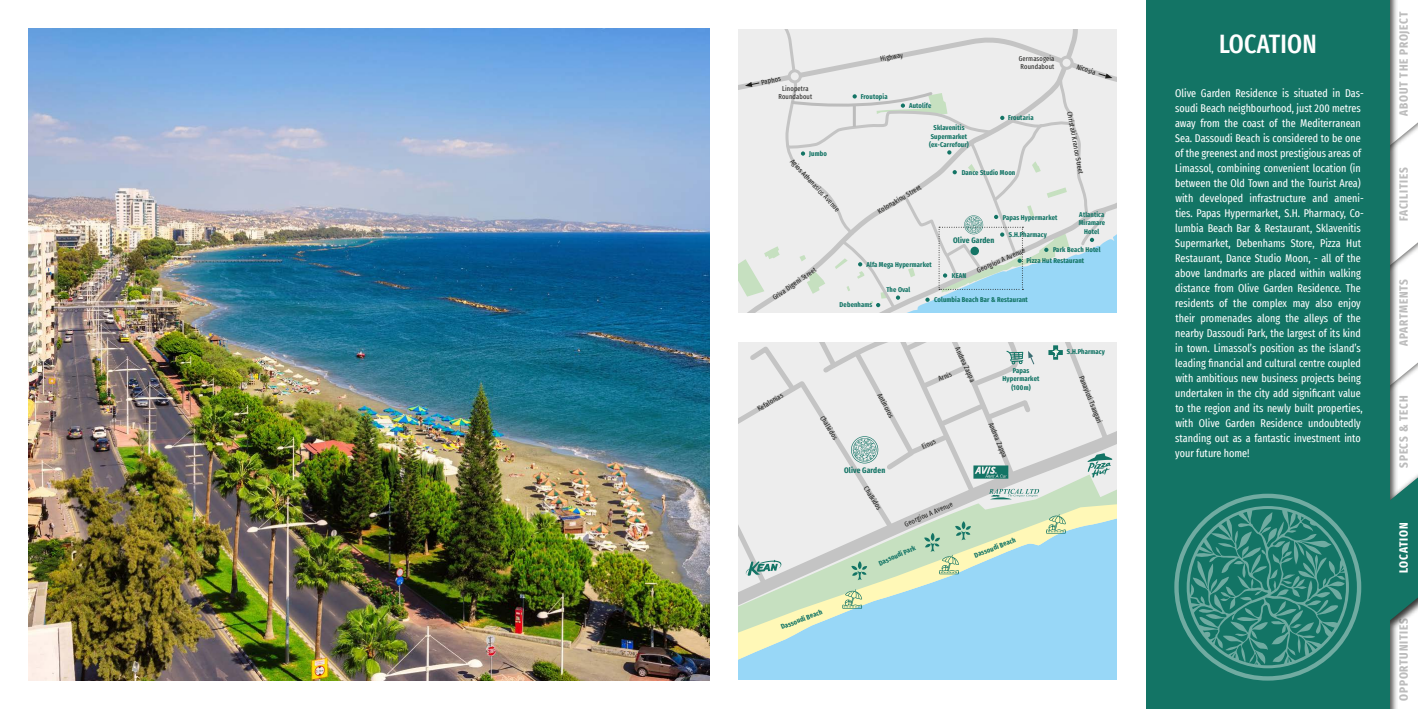
<style>
.page{position:relative;width:1418px;height:709px;background:#fff}
.page>*{position:absolute;margin:0;border:0;box-sizing:border-box;transform-origin:0 0}
.t1{font:500 extra-condensed 26px "Fira Sans";letter-spacing:.01em;color:#fff}
.t2{font:700 extra-condensed 12px "Fira Sans";letter-spacing:.07em;color:#bcbcbc}
.t3{font:700 extra-condensed 12px "Fira Sans";letter-spacing:.05em;color:#bcbcbc}
.t4{font:700 extra-condensed 12px "Fira Sans";letter-spacing:.07em;color:#fff}
.t5{font:extra-condensed 11px/15px "Fira Sans";color:#fff}
.t6{font:700 extra-condensed 8px "Fira Sans";letter-spacing:.02em;color:#137465}
.t7{font:700 extra-condensed 7px/8.4px "Fira Sans";letter-spacing:.02em;color:#137465;text-align:center}
.t8{font:extra-condensed 7px/8.4px "Fira Sans";letter-spacing:.02em;color:#1d1d1b}
</style>
<div class="page">
<img style="left:28px;top:28px;width:681px;height:652px">
<svg style="left:1389px;top:0;width:28px;height:709px"></svg>
<div style="left:1145px;top:0;width:244px;height:709px;background:#137465"></div>
<svg style="left:1174px;top:493px;width:187px;height:187px"></svg>
<div style="left:738px;top:673px;width:379px;height:7px;background:#98d7f7"></div>
<svg style="left:738px;top:608px;width:379px;height:65px;background:#a2daef"></svg>
<svg style="left:738px;top:29px;width:379px;height:579px;background:#dde6e5"></svg>
<p class="t8" style="left:760px;top:78px;width:21px;rotate:-11deg">Paphos</p>
<p class="t8" style="left:778px;top:84px;width:35px;text-align:center">Linopetra<br>Roundabout</p>
<p class="t8" style="left:879px;top:55px;width:24px;rotate:-11deg">Highway</p>
<p class="t7" style="left:861px;top:92px;width:28px">Froutopia</p>
<p class="t7" style="left:909px;top:101px;width:24px">Autolife</p>
<p class="t8" style="left:1018px;top:54px;width:37px">Germasogeia<br>Roundabout</p>
<p class="t8" style="left:1078px;top:62px;width:21px;rotate:19deg">Nicosia</p>
<p class="t8" style="left:1074px;top:111px;width:65px;rotate:80deg">Christaki Kranou Street</p>
<p class="t7" style="left:1008px;top:113px;width:27px">Froutaria</p>
<p class="t7" style="left:929px;top:123px;width:41px">Sklavenitis<br>Supermarket (ex-Carrefour)</p>
<p class="t7" style="left:961px;top:167px;width:55px">Dance Studio Moon</p>
<p class="t7" style="left:1002px;top:212px;width:56px">Papas Hypermarket</p>
<p class="t7" style="left:1026px;top:256px;width:59px">Pizza Hut Restaurant</p>
<p class="t7" style="left:934px;top:294px;width:95px">Columbia Beach Bar &amp; Restaurant</p>
<p class="t7" style="left:809px;top:149px;width:19px">Jumbo</p>
<p class="t8" style="left:794px;top:157px;width:70px;rotate:47deg">Agios Athanasios Avenue</p>
<p class="t8" style="left:876px;top:208px;width:51px;rotate:-31deg">Kolonakiou Street</p>
<p class="t7" style="left:1078px;top:210px;width:28px">Atlantica<br>Miramare<br>Hotel</p>
<p class="t7" style="left:1008px;top:230px;width:40px">S.H.Pharmacy</p>
<p class="t6" style="left:953px;top:233px;width:43px">Olive Garden</p>
<p class="t7" style="left:1052px;top:245px;width:49px">Park Beach Hotel</p>
<p class="t8" style="left:975px;top:266px;width:53px;rotate:-23deg">Georgiou A Avenue</p>
<p class="t7" style="left:866px;top:260px;width:67px">Alfa Mega Hypermarket</p>
<p class="t8" style="left:770px;top:294px;width:53px;rotate:-34deg">Griva Digeni Street</p>
<p class="t7" style="left:951px;top:271px;width:16px">KEAN</p>
<p class="t7" style="left:886px;top:285px;width:25px">The Oval</p>
<p class="t7" style="left:839px;top:300px;width:34px">Debenhams</p>
<p class="t8" style="left:755px;top:405px;width:30px;rotate:-31deg">Kefalonias</p>
<p class="t8" style="left:825px;top:414px;width:28px;rotate:58deg">Chalkidos</p>
<p class="t8" style="left:883px;top:391px;width:28px;rotate:62deg">Antinoros</p>
<p class="t6" style="left:844px;top:463px;width:43px">Olive Garden</p>
<p class="t8" style="left:961px;top:345px;width:39px;rotate:65deg">Andrea Zappa</p>
<p class="t8" style="left:936px;top:375px;width:15px;rotate:-23deg">Arnis</p>
<p class="t8" style="left:920px;top:443px;width:16px;rotate:-25deg">Eious</p>
<p class="t7" style="left:1002px;top:366px;width:38px">Papas<br>Hypermarket (100m)</p>
<p class="t8" style="left:994px;top:421px;width:39px;rotate:67deg">Andrea Zappa</p>
<p class="t8" style="left:869px;top:484px;width:28px;rotate:58deg">Chalkidos</p>
<p class="t8" style="left:903px;top:520px;width:53px;rotate:-23deg">Georgiou A Avenue</p>
<p class="t7" style="left:877px;top:559px;width:41px;rotate:-23deg">Dassoudi Park</p>
<p class="t7" style="left:973px;top:551px;width:45px;rotate:-22deg">Dassoudi Beach</p>
<p class="t7" style="left:779px;top:623px;width:45px;rotate:-22deg">Dassoudi Beach</p>
<p class="t7" style="left:1066px;top:347px;width:40px">S.H.Pharmacy</p>
<p class="t8" style="left:1085px;top:374px;width:52px;rotate:68deg">Panayioti Tsangari</p>
<h1 class="t1" style="left:1218px;top:23px;width:99px">LOCATION</h1>
<p class="t5" style="left:1175px;top:85px;width:190px">Olive Garden Residence is situated in Das&shy;soudi Beach neighbourhood, just 200 metres away from the coast of the Mediterranean Sea. Dassoudi Beach is considered to be one of the greenest and most prestigious areas of Limassol, combining convenient location (in between the Old Town and the Tourist Area) with developed infrastructure and ameni&shy;ties. Papas Hypermarket, S.H. Pharmacy, Co&shy;lumbia Beach Bar &amp; Restaurant, Sklavenitis Supermarket, Debenhams Store, Pizza Hut Restaurant, Dance Studio Moon, - all of the above landmarks are placed within walking distance from Olive Garden Residence. The residents of the complex may also enjoy their promenades along the alleys of the nearby Dassoudi Park, the largest of its kind in town. Limassol’s position as the island’s leading financial and cultural centre coupled with ambitious new business projects being undertaken in the city add significant value to the region and its newly built properties, with Olive Garden Residence undoubtedly standing out as a fantastic investment into your future home!</p>
<p class="t2" style="left:1393px;top:116px;width:105px;rotate:-90deg">ABOUT THE PROJECT</p>
<p class="t2" style="left:1393px;top:221px;width:55px;rotate:-90deg">FACILITIES</p>
<p class="t3" style="left:1393px;top:345px;width:68px;rotate:-90deg">APARTMENTS</p>
<p class="t2" style="left:1393px;top:468px;width:74px;rotate:-90deg">SPECS &amp; TECH</p>
<p class="t4" style="left:1393px;top:573px;width:52px;rotate:-90deg">LOCATION</p>
<p class="t2" style="left:1393px;top:700px;width:84px;rotate:-90deg">OPPORTUNITIES</p>
</div>
